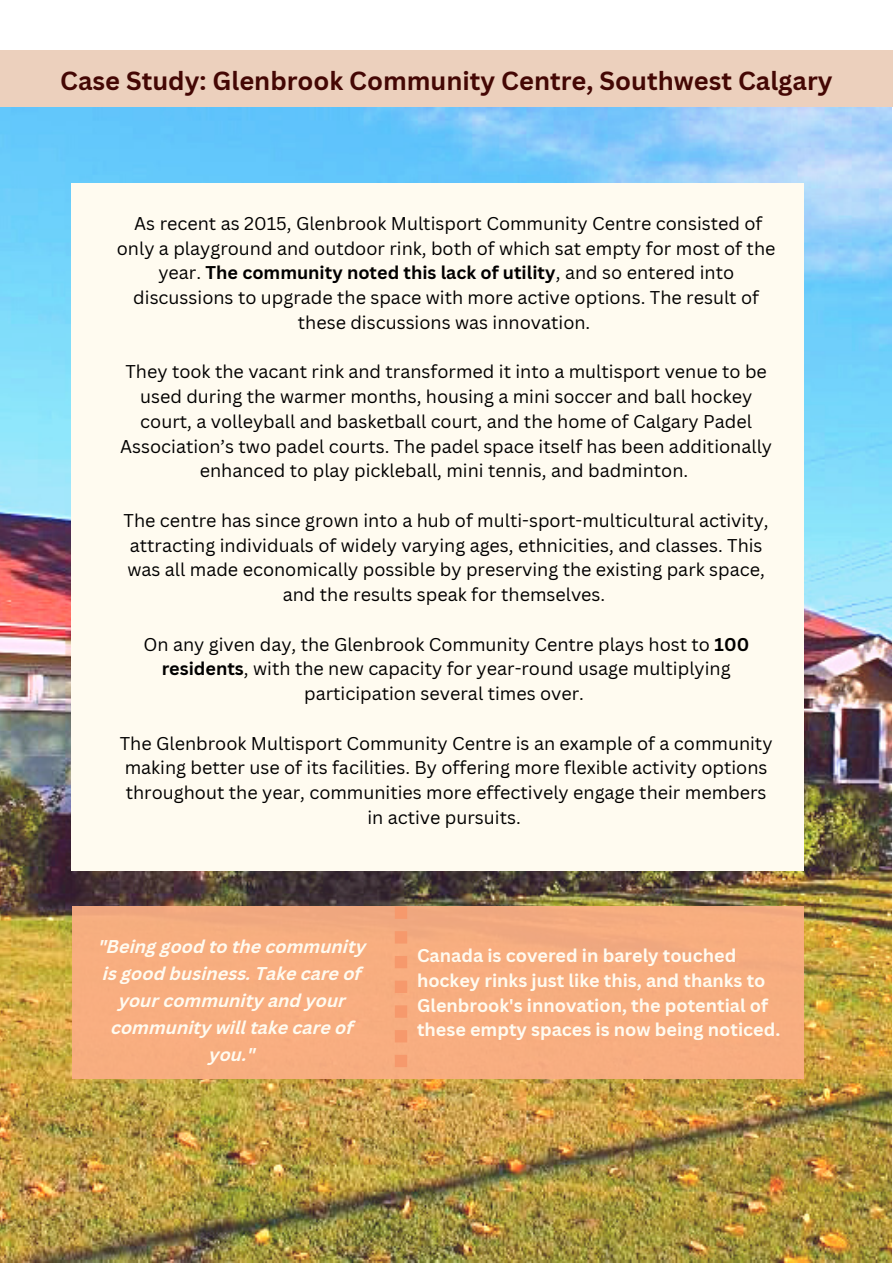
<style>
.page{position:relative;width:893px;height:1264px;background:#fff}
.page>*{position:absolute;margin:0;border:0;box-sizing:border-box;transform-origin:0 0}
.t1{font:700 25.5px "Canva Sans";color:#440704}
.t2{font:18px/24.8px "Canva Sans";color:#000;text-align:center}
.t3{font:700 18px/24.8px "Canva Sans";color:#fffbf0}
.t4{font:italic 700 18px/27px "Canva Sans";color:#fffbf0;text-align:center}
.s1{font-weight:700}
</style>
<div class="page">
<div style="left:0;top:51px;width:892px;height:56px;background:#ecd0bd"></div>
<img style="left:0;top:107px;width:891px;height:1155px">
<div style="left:71px;top:183px;width:732px;height:687px;background:#fffbf0"></div>
<div style="left:72px;top:906px;width:731px;height:172px;background:#fbae84"></div>
<svg style="left:395px;top:906px;width:12px;height:161px"></svg>
<h1 class="t1" style="left:60px;top:63px;width:773px">Case Study: Glenbrook Community Centre, Southwest Calgary</h1>
<p class="t2" style="left:117px;top:210px;width:660px">As recent as 2015, Glenbrook Multisport Community Centre consisted of only a playground and outdoor rink, both of which sat empty for most of the year. <span class="s1">The community noted this lack of utility</span>, and so entered into discussions to upgrade the space with more active options. The result of these discussions was innovation.</p>
<p class="t2" style="left:120px;top:359px;width:653px">They took the vacant rink and transformed it into a multisport venue to be used during the warmer months, housing a mini soccer and ball hockey court, a volleyball and basketball court, and the home of Calgary Padel Association’s two padel courts. The padel space itself has been additionally enhanced to play pickleball, mini tennis, and badminton.</p>
<p class="t2" style="left:124px;top:507px;width:646px">The centre has since grown into a hub of multi-sport-multicultural activity, attracting individuals of widely varying ages, ethnicities, and classes. This was all made economically possible by preserving the existing park space, and the results speak for themselves.</p>
<p class="t2" style="left:143px;top:631px;width:607px">On any given day, the Glenbrook Community Centre plays host to <span class="s1">100 residents</span>, with the new capacity for year-round usage multiplying participation several times over.</p>
<p class="t2" style="left:120px;top:730px;width:654px">The Glenbrook Multisport Community Centre is an example of a community making better use of its facilities. By offering more flexible activity options throughout the year, communities more effectively engage their members in active pursuits.</p>
<p class="t4" style="left:98px;top:935px;width:269px">"Being good to the community is good business. Take care of your community and your community will take care of you."</p>
<p class="t3" style="left:417px;top:942px;width:365px">Canada is covered in barely touched hockey rinks just like this, and thanks to Glenbrook's innovation, the potential of these empty spaces is now being noticed.</p>
</div>
